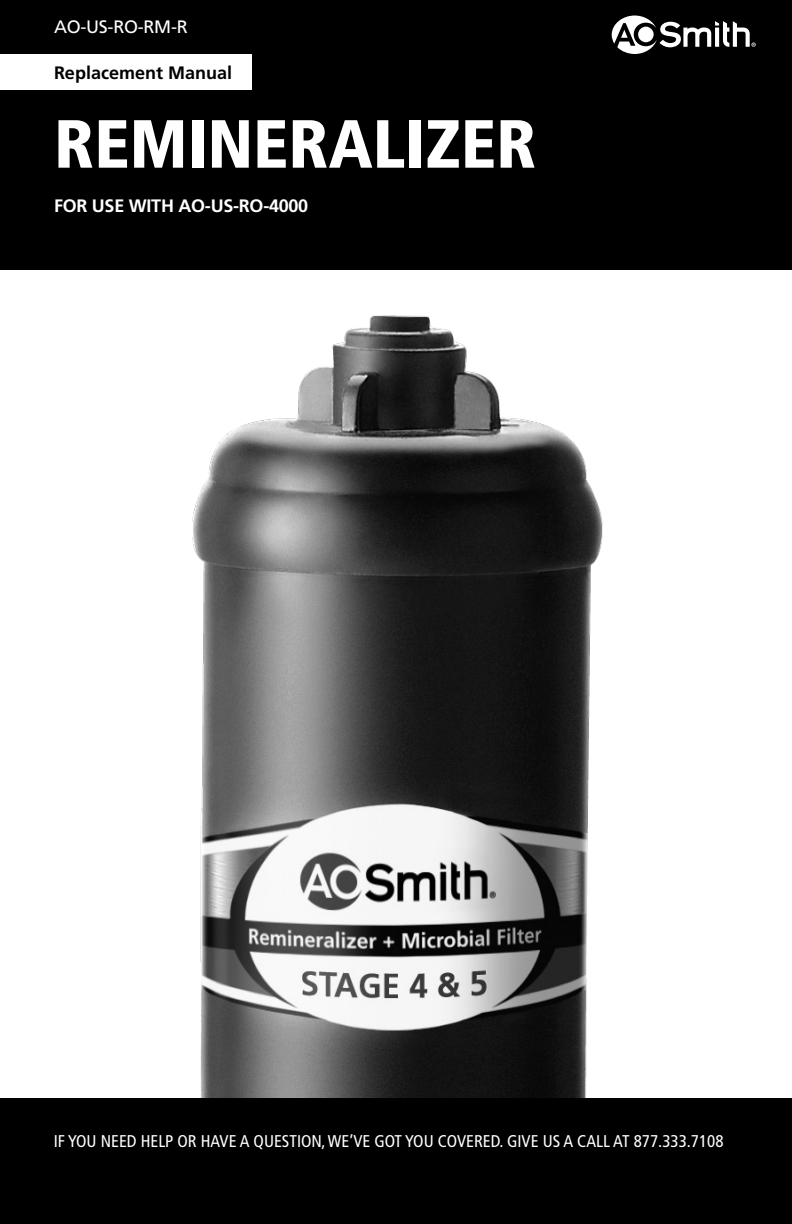
<style>
.page{position:relative;width:792px;height:1224px;background:#fff}
.page>*{position:absolute;margin:0;border:0;box-sizing:border-box;transform-origin:0 0}
.t1{font:900 condensed 68px "Frutiger LT Std";color:#fff}
.t2{font:700 18px "Frutiger LT Std";letter-spacing:-.015em;color:#fff}
.t3{font:700 18px "Frutiger LT Std";color:#000}
.t4{font:18px "Frutiger LT Std";letter-spacing:-.015em;color:#fff}
.t5{font:condensed 17px "Frutiger LT Std";color:#fff}
</style>
<div class="page">
<div style="left:0;top:0;width:792px;height:270px;background:#000"></div>
<svg style="left:612px;top:16px;width:144px;height:38px"></svg>
<div style="left:0;top:54px;width:252px;height:36px;background:#fff"></div>
<div style="left:0;top:1098px;width:792px;height:126px;background:#000"></div>
<img style="left:192px;top:316px;width:410px;height:782px">
<p class="t4" style="left:54px;top:17px;width:135px">AO-US-RO-RM-R</p>
<p class="t3" style="left:54px;top:62px;width:180px">Replacement Manual</p>
<h1 class="t1" style="left:54px;top:103px;width:484px">REMINERALIZER</h1>
<p class="t2" style="left:54px;top:195px;width:256px">FOR USE WITH AO-US-RO-4000</p>
<p class="t5" style="left:54px;top:1131px;width:671px">IF YOU NEED HELP OR HAVE A QUESTION, WE’VE GOT YOU COVERED. GIVE US A CALL AT 877.333.7108</p>
</div>
